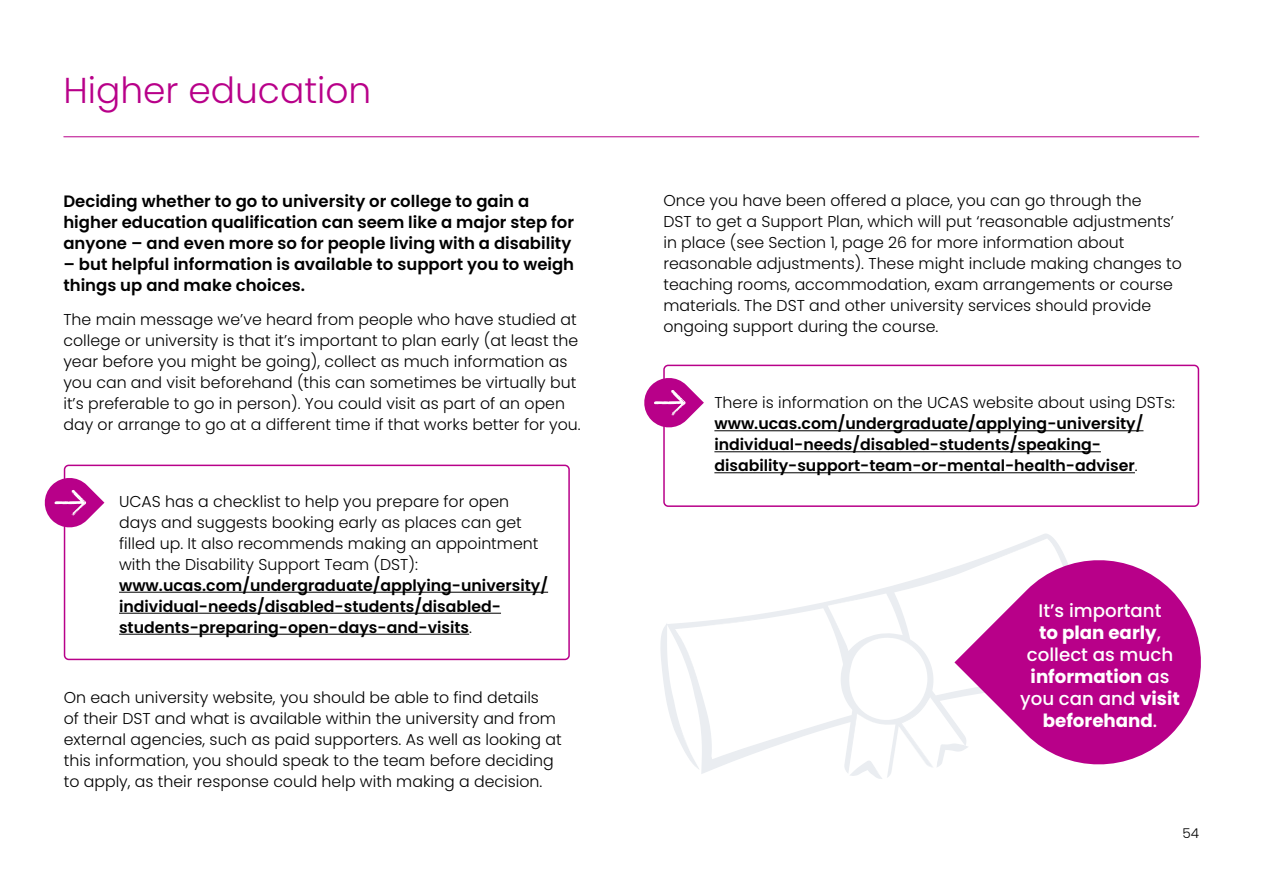
<style>
.page{position:relative;width:1263px;height:893px;background:#fff}
.page>*{position:absolute;margin:0;border:0;box-sizing:border-box;transform-origin:0 0}
.Subheading_H4_-_Ligh{font:300 36px "Poppins";color:#b80089}
.t1{font:500 18.15px/21.9px "Poppins";color:#fff;text-align:center}
.Intro_Para_P{font:600 16.5px/21px "Poppins";color:#000}
.Body_Copy_P{font:300 15.75px/21px "Poppins";color:#000}
.Body_Copy_P-2{font:600 15.75px/21px "Poppins";color:#000}
.t2{font:300 13.5px "Poppins";color:#000}
.s1{font-weight:600}
.s2{font-weight:300}
.s3{font-weight:700}
</style>
<div class="page">
<svg style="left:660px;top:538px;width:401px;height:241px"></svg>
<hr style="left:64px;top:136px;width:1135px;height:1px;background:#b80089">
<div style="left:64px;top:465px;width:506px;height:195px;border:2px solid #b80089;border-radius:4px"></div>
<div style="left:663px;top:365px;width:536px;height:142px;border:2px solid #b80089;border-radius:4px"></div>
<svg style="left:44px;top:476px;width:60px;height:54px"></svg>
<svg style="left:644px;top:376px;width:60px;height:54px"></svg>
<svg style="left:954px;top:550px;width:247px;height:224px;fill:#b80089"></svg>
<hr style="left:119px;top:592px;width:429px;height:1px;background:#000">
<hr style="left:119px;top:613px;width:382px;height:1px;background:#000">
<hr style="left:119px;top:634px;width:350px;height:1px;background:#000">
<hr style="left:714px;top:430px;width:429px;height:1px;background:#000">
<hr style="left:714px;top:451px;width:387px;height:1px;background:#000">
<hr style="left:714px;top:472px;width:421px;height:1px;background:#000">
<h4 class="Subheading_H4_-_Ligh" style="left:63px;top:70px;width:309px">Higher education</h4>
<p class="Intro_Para_P" style="left:63px;top:191px;width:512px">Deciding whether to go to university or college to gain a higher education qualification can seem like a major step for anyone – and even more so for people living with a disability</p>
<p class="Intro_Para_P" style="left:63px;top:254px;width:512px">– but helpful information is available to support you to weigh things up and make choices.</p>
<p class="Body_Copy_P" style="left:63px;top:309px;width:519px">The main message we’ve heard from people who have studied at college or university is that it’s important to plan early (at least the year before you might be going), collect as much information as you can and visit beforehand (this can sometimes be virtually but it’s preferable to go in person). You could visit as part of an open day or arrange to go at a different time if that works better for you.</p>
<p class="Body_Copy_P" style="left:119px;top:491px;width:431px">UCAS has a checklist to help you prepare for open days and suggests booking early as places can get filled up. It also recommends making an appointment with the Disability Support Team (DST): <span class="s1">www.ucas.com/undergraduate/applying-university/ individual-needs/disabled-students/disabled&shy;students-preparing-open-days-and-visits</span>.</p>
<p class="Body_Copy_P" style="left:64px;top:687px;width:499px">On each university website, you should be able to find details<br>of their DST and what is available within the university and from external agencies, such as paid supporters. As well as looking at this information, you should speak to the team before deciding to apply, as their response could help with making a decision.</p>
<p class="Body_Copy_P" style="left:663px;top:191px;width:520px">Once you have been offered a place, you can go through the<br>DST to get a Support Plan, which will put ‘reasonable adjustments’ in place (see Section 1, page 26 for more information about reasonable adjustments). These might include making changes to teaching rooms, accommodation, exam arrangements or course materials. The DST and other university services should provide ongoing support during the course.</p>
<p class="Body_Copy_P-2" style="left:714px;top:392px;width:462px"><span class="s2">There is information on the UCAS website about using DSTs: </span>www.ucas.com/undergraduate/applying-university/ individual-needs/disabled-students/speaking&shy;disability-support-team-or-mental-health-adviser<span class="s2">.</span></p>
<p class="t1" style="left:1020px;top:600px;width:161px">It’s important<br><span class="s3">to plan early</span>, collect as much <span class="s3">information</span> as you can and <span class="s3">visit beforehand</span>.</p>
<p class="t2" style="left:1182px;top:825px;width:18px">54</p>
</div>
